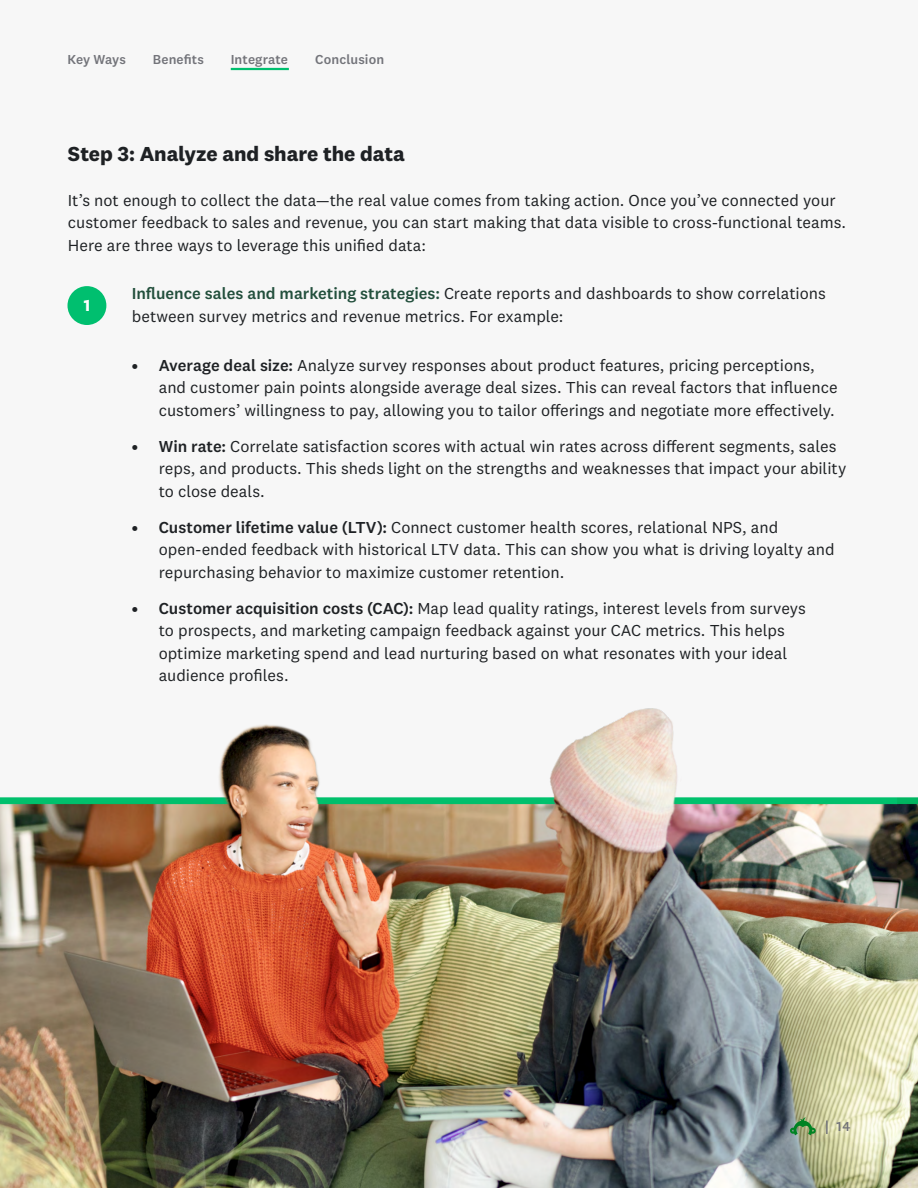
<style>
.page{position:relative;width:918px;height:1188px;background:#f7f7f7}
.page>*{position:absolute;margin:0;border:0;box-sizing:border-box;transform-origin:0 0}
.t1{font:700 21px "National 2";color:#1e2124}
.t2{font:16.5px/22.5px "National 2";color:#1e2124}
.t3{font:700 16.5px "National 2";color:#fff}
.t4{font:500 13.5px "National 2";letter-spacing:.01em;color:#73747a}
.s1{font-weight:500;color:#224f3c}
.s2{font-weight:500}
</style>
<div class="page">
<hr style="left:232px;top:68px;width:56px;height:2px;background:#00bf6f">
<div style="left:68px;top:286px;width:38px;height:39px;background:#00bf6f;border-radius:50%"></div>
<img style="left:0;top:708px;width:918px;height:480px">
<svg style="left:790px;top:1117px;width:26px;height:18px"></svg>
<svg style="left:826px;top:1120px;width:2px;height:14px"></svg>
<p class="t4" style="left:68px;top:51px;width:60px">Key Ways</p>
<p class="t4" style="left:153px;top:51px;width:53px">Benefits</p>
<p class="t4" style="left:231px;top:51px;width:59px">Integrate</p>
<p class="t4" style="left:315px;top:51px;width:71px">Conclusion</p>
<p class="t1" style="left:68px;top:141px;width:338px">Step 3: Analyze and share the data</p>
<p class="t2" style="left:68px;top:189px;width:780px">It’s not enough to collect the data—the real value comes from taking action. Once you’ve connected your customer feedback to sales and revenue, you can start making that data visible to cross-functional teams.<br>Here are three ways to leverage this unified data:</p>
<p class="t2" style="left:132px;top:282px;width:696px"><span class="s1">Influence sales and marketing strategies:</span> Create reports and dashboards to show correlations between survey metrics and revenue metrics. For example:</p>
<p class="t3" style="left:84px;top:295px;width:8px">1</p>
<p class="t2" style="left:159px;top:354px;width:680px;text-indent:-27px"><span class="s2">• Average deal size:</span> Analyze survey responses about product features, pricing perceptions, and customer pain points alongside average deal sizes. This can reveal factors that influence customers’ willingness to pay, allowing you to tailor offerings and negotiate more effectively.</p>
<p class="t2" style="left:159px;top:435px;width:689px;text-indent:-27px"><span class="s2">• Win rate:</span> Correlate satisfaction scores with actual win rates across different segments, sales reps, and products. This sheds light on the strengths and weaknesses that impact your ability to close deals.</p>
<p class="t2" style="left:159px;top:516px;width:677px;text-indent:-27px"><span class="s2">• Customer lifetime value (LTV):</span> Connect customer health scores, relational NPS, and open-ended feedback with historical LTV data. This can show you what is driving loyalty and repurchasing behavior to maximize customer retention.</p>
<p class="t2" style="left:159px;top:597px;width:649px;text-indent:-27px"><span class="s2">• Customer acquisition costs (CAC):</span> Map lead quality ratings, interest levels from surveys to prospects, and marketing campaign feedback against your CAC metrics. This helps optimize marketing spend and lead nurturing based on what resonates with your ideal audience profiles.</p>
<p class="t4" style="left:837px;top:1118px;width:15px">14</p>
</div>
